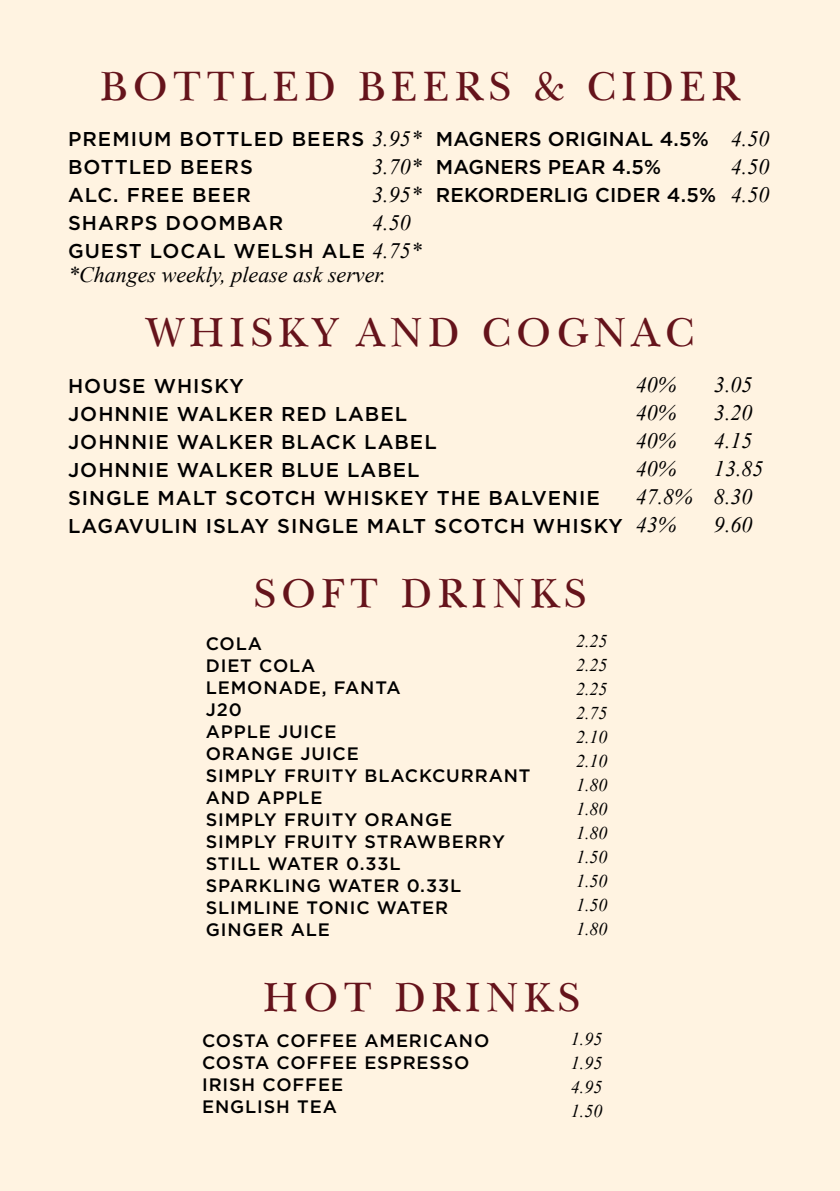
<style>
.page{position:relative;width:840px;height:1191px;background:#fff}
.page>*{position:absolute;margin:0;border:0;box-sizing:border-box;transform-origin:0 0}
.t1{font:42px "TR Baez";letter-spacing:.14em;color:#65131b}
.t2{font:italic 22px/28px "Times New Roman";color:#000;text-align:justify}
.t3{font:500 20px/28px "Gotham";letter-spacing:.05em;color:#000}
.t4{font:500 20px/28px "Gotham";letter-spacing:.01em;color:#000}
.t5{font:500 18px/22px "Gotham";letter-spacing:.05em;color:#000}
.t6{font:italic 18px/24px "Times New Roman";color:#000;text-align:justify}
.s1{font-family:"Times New Roman";font-weight:400;font-style:italic;font-size:22px}
</style>
<div class="page">
<div style="left:0;top:0;width:839px;height:1191px;background:#fff3e1"></div>
<h1 class="t1" style="left:100px;top:60px;width:640px">BOTTLED BEERS &amp; CIDER</h1>
<p class="t3" style="left:68px;top:125px;width:355px">PREMIUM BOTTLED BEERS <span class="s1">3.95*</span></p>
<p class="t2" style="left:372px;top:152px;width:51px">3.70* 3.95* 4.50</p>
<p class="t3" style="left:68px;top:237px;width:355px">GUEST LOCAL WELSH ALE <span class="s1">4.75*</span></p>
<p class="t2" style="left:68px;top:260px;width:319px">*Changes weekly, please ask server.</p>
<p class="t3" style="left:68px;top:153px;width:217px">BOTTLED BEERS<br>ALC. FREE BEER<br>SHARPS DOOMBAR</p>
<p class="t4" style="left:435px;top:125px;width:281px">MAGNERS ORIGINAL 4.5%<br>MAGNERS PEAR 4.5%<br>REKORDERLIG CIDER 4.5%</p>
<p class="t2" style="left:730px;top:124px;width:40px">4.50<br>4.50<br>4.50</p>
<h1 class="t1" style="left:146px;top:307px;width:549px">WHISKY AND COGNAC</h1>
<p class="t3" style="left:68px;top:371px;width:556px">HOUSE WHISKY<br>JOHNNIE WALKER RED LABEL<br>JOHNNIE WALKER BLACK LABEL<br>JOHNNIE WALKER BLUE LABEL<br>SINGLE MALT SCOTCH WHISKEY THE BALVENIE<br>LAGAVULIN ISLAY SINGLE MALT SCOTCH WHISKY</p>
<p class="t2" style="left:635px;top:370px;width:58px;text-align:left">40%<br>40%<br>40%<br>40%<br>47.8%<br>43%</p>
<p class="t2" style="left:713px;top:370px;width:51px;text-align:left">3.05<br>3.20<br>4.15<br>13.85<br>8.30<br>9.60</p>
<h1 class="t1" style="left:254px;top:568px;width:333px">SOFT DRINKS</h1>
<p class="t5" style="left:206px;top:632px;width:326px">COLA<br>DIET COLA<br>LEMONADE, FANTA<br>J20<br>APPLE JUICE<br>ORANGE JUICE<br>SIMPLY FRUITY BLACKCURRANT<br>AND APPLE<br>SIMPLY FRUITY ORANGE<br>SIMPLY FRUITY STRAWBERRY<br>STILL WATER 0.33L<br>SPARKLING WATER 0.33L<br>SLIMLINE TONIC WATER<br>GINGER ALE</p>
<p class="t6" style="left:575px;top:628px;width:33px">2.25<br>2.25<br>2.25<br>2.75<br>2.10<br>2.10<br>1.80<br>1.80<br>1.80<br>1.50<br>1.50<br>1.50<br>1.80</p>
<h1 class="t1" style="left:263px;top:972px;width:317px">HOT DRINKS</h1>
<p class="t5" style="left:202px;top:1029px;width:288px">COSTA COFFEE AMERICANO<br>COSTA COFFEE ESPRESSO<br>IRISH COFFEE<br>ENGLISH TEA</p>
<p class="t6" style="left:570px;top:1027px;width:33px">1.95<br>1.95<br>4.95<br>1.50</p>
</div>
